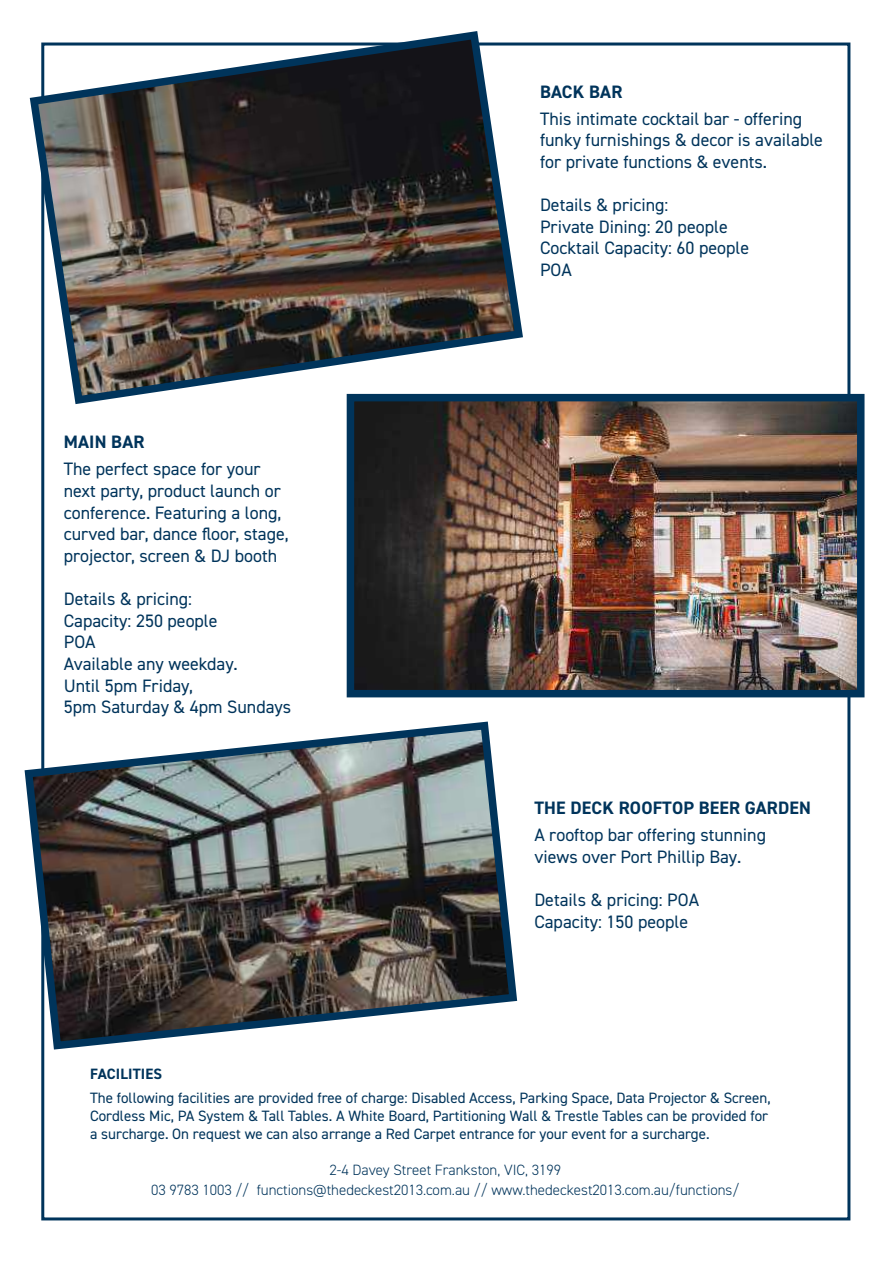
<style>
.page{position:relative;width:893px;height:1263px;background:#fff}
.page>*{position:absolute;margin:0;border:0;box-sizing:border-box;transform-origin:0 0}
.t1{font:18px/21.6px "DIN2014";color:#00345b}
.t2{font:700 18px "DIN2014";letter-spacing:.01em;color:#00345b}
.t3{font:15px/18px "DIN2014";color:#00345b}
.t4{font:700 15px "DIN2014";letter-spacing:.01em;color:#00345b}
.t5{font:300 14.85px/20.7px "DIN2014";color:#00345b;text-align:center}
</style>
<div class="page">
<img style="left:29px;top:31px;width:498px;height:377px">
<img style="left:24px;top:717px;width:494px;height:337px">
<img style="left:356px;top:403px;width:499px;height:285px">
<div style="left:347px;top:394px;width:517px;height:303px;border:8px solid #00345b"></div>
<p class="t2" style="left:64px;top:430px;width:82px">MAIN BAR</p>
<p class="t1" style="left:64px;top:458px;width:226px">The perfect space for your next party, product launch or conference. Featuring a long, curved bar, dance floor, stage, projector, screen &amp; DJ booth</p>
<p class="t1" style="left:64px;top:588px;width:229px">Details &amp; pricing:<br>Capacity: 250 people<br>POA<br>Available any weekday.<br>Until 5pm Friday,<br>5pm Saturday &amp; 4pm Sundays</p>
<p class="t2" style="left:540px;top:80px;width:84px">BACK BAR</p>
<p class="t1" style="left:540px;top:107px;width:285px">This intimate cocktail bar - offering funky furnishings &amp; decor is available for private functions &amp; events.</p>
<p class="t1" style="left:540px;top:194px;width:211px">Details &amp; pricing:<br>Private Dining: 20 people<br>Cocktail Capacity: 60 people<br>POA</p>
<p class="t2" style="left:534px;top:796px;width:278px">THE DECK ROOFTOP BEER GARDEN</p>
<p class="t1" style="left:534px;top:824px;width:233px">A rooftop bar offering stunning views over Port Phillip Bay.</p>
<p class="t1" style="left:534px;top:889px;width:166px">Details &amp; pricing: POA<br>Capacity: 150 people</p>
<p class="t4" style="left:90px;top:1064px;width:73px">FACILITIES</p>
<p class="t3" style="left:90px;top:1088px;width:682px">The following facilities are provided free of charge: Disabled Access, Parking Space, Data Projector &amp; Screen,<br>Cordless Mic, PA System &amp; Tall Tables. A White Board, Partitioning Wall &amp; Trestle Tables can be provided for a surcharge. On request we can also arrange a Red Carpet entrance for your event for a surcharge.</p>
<p class="t5" style="left:151px;top:1159px;width:590px">2-4 Davey Street Frankston, VIC, 3199<br>03 9783 1003 // functions@thedeckest2013.com.au // www.thedeckest2013.com.au/functions/</p>
</div>
